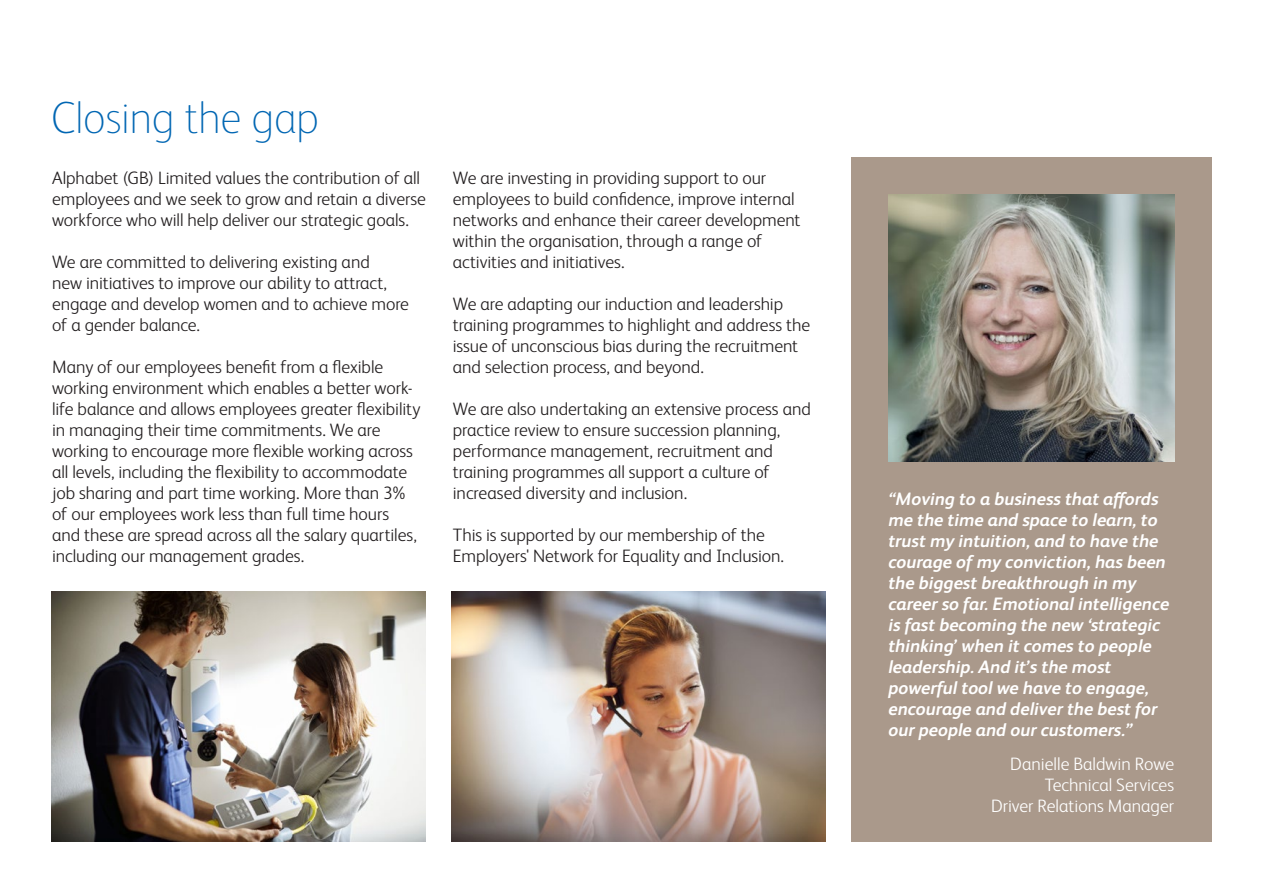
<style>
.page{position:relative;width:1263px;height:893px;background:#fff}
.page>*{position:absolute;margin:0;border:0;box-sizing:border-box;transform-origin:0 0}
.t1{font:100 45px "FS Albert Pro";letter-spacing:-.01em;color:#0166b3}
.t2{font:300 18px/21px "FS Albert Pro";letter-spacing:-.005em;color:#231f20}
.t3{font:italic 700 18px/21px "FS Albert Pro";color:#fff}
.t4{font:300 18px/21px "FS Albert Pro";color:#fff;text-align:right}
</style>
<div class="page">
<img style="left:451px;top:592px;width:374px;height:249px">
<img style="left:51px;top:592px;width:374px;height:249px">
<div style="left:851px;top:157px;width:360px;height:684px;background:#aa998b"></div>
<img style="left:888px;top:195px;width:286px;height:266px">
<h1 class="t1" style="left:51px;top:88px;width:270px">Closing the gap</h1>
<p class="t2" style="left:52px;top:166px;width:375px">Alphabet (GB) Limited values the contribution of all employees and we seek to grow and retain a diverse workforce who will help deliver our strategic goals.</p>
<p class="t2" style="left:52px;top:250px;width:358px">We are committed to delivering existing and<br>new initiatives to improve our ability to attract, engage and develop women and to achieve more of a gender balance.</p>
<p class="t2" style="left:52px;top:355px;width:370px">Many of our employees benefit from a flexible working environment which enables a better work&shy;life balance and allows employees greater flexibility in managing their time commitments. We are working to encourage more flexible working across all levels, including the flexibility to accommodate job sharing and part time working. More than 3% of our employees work less than full time hours and these are spread across all the salary quartiles, including our management grades.</p>
<p class="t2" style="left:453px;top:166px;width:349px">We are investing in providing support to our employees to build confidence, improve internal networks and enhance their career development within the organisation, through a range of activities and initiatives.</p>
<p class="t2" style="left:453px;top:292px;width:359px">We are adapting our induction and leadership training programmes to highlight and address the issue of unconscious bias during the recruitment and selection process, and beyond.</p>
<p class="t2" style="left:453px;top:397px;width:359px">We are also undertaking an extensive process and practice review to ensure succession planning, performance management, recruitment and training programmes all support a culture of increased diversity and inclusion.</p>
<p class="t2" style="left:453px;top:523px;width:333px">This is supported by our membership of the<br>Employers' Network for Equality and Inclusion.</p>
<p class="t3" style="left:888px;top:487px;width:282px">“Moving to a business that affords me the time and space to learn, to trust my intuition, and to have the courage of my conviction, has been the biggest breakthrough in my career so far. Emotional intelligence is fast becoming the new ‘strategic thinking’ when it comes to people leadership. And it’s the most powerful tool we have to engage, encourage and deliver the best for our people and our customers.”</p>
<p class="t4" style="left:991px;top:752px;width:185px">Danielle Baldwin Rowe<br>Technical Services<br>Driver Relations Manager</p>
</div>
